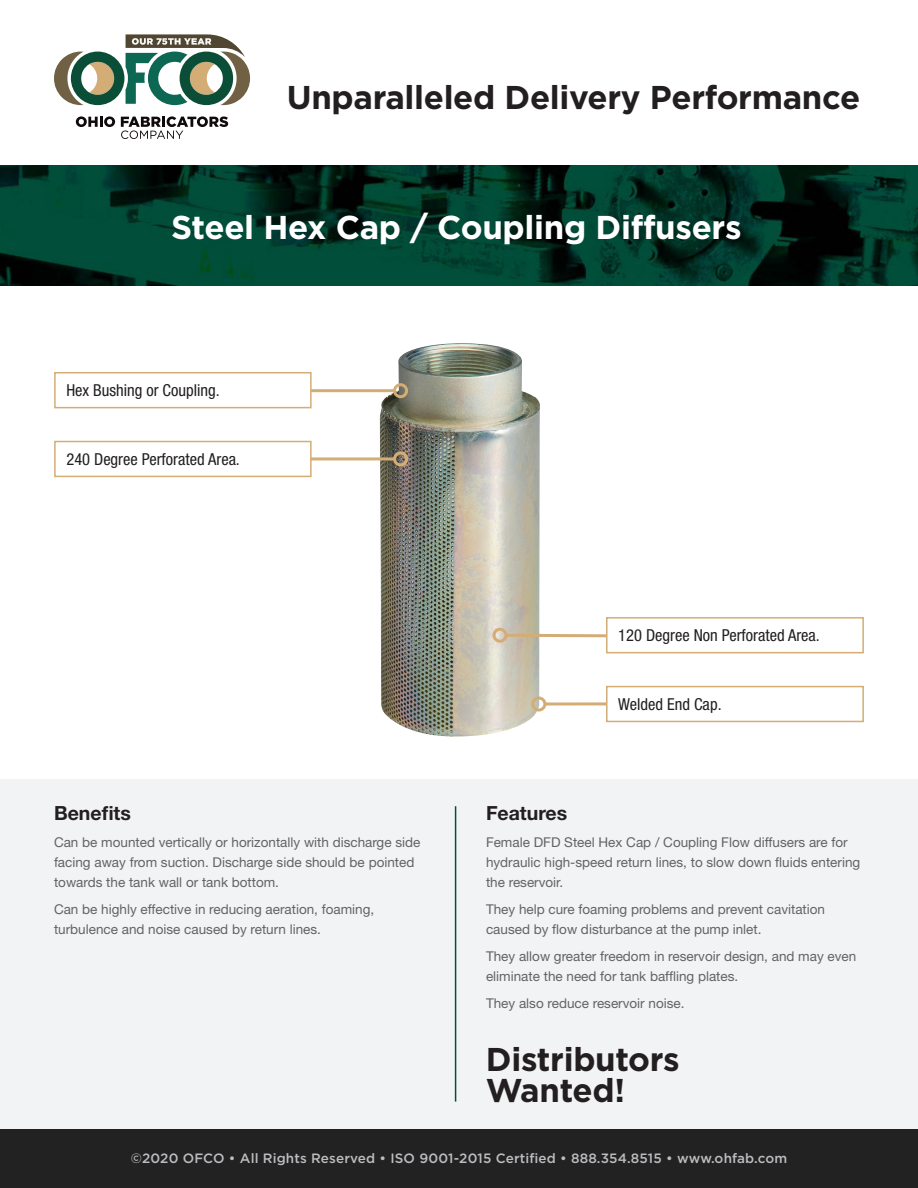
<style>
.page{position:relative;width:918px;height:1188px;background:#fff}
.page>*{position:absolute;margin:0;border:0;box-sizing:border-box;transform-origin:0 0}
.t1{font:700 33px/30.6px "Gotham";letter-spacing:-.01em;color:#231f20}
.t2{font:700 33px "Gotham";letter-spacing:-.01em;color:#fff}
.t3{font:700 19.5px "Helvetica Neue LT Std";color:#231f20}
.t4{font:condensed 16.5px "Helvetica Neue LT Std";color:#231f20}
.t5{font:13.5px/19.8px "Helvetica Neue LT Std";color:#636366}
.t6{font:500 13.5px "Gotham";letter-spacing:.01em;color:#bcbdc0}
</style>
<div class="page">
<div style="left:0;top:1129px;width:918px;height:59px;background:#222"></div>
<img style="left:0;top:166px;width:918px;height:119px">
<div style="left:0;top:779px;width:918px;height:350px;background:#f2f3f4"></div>
<hr style="left:455px;top:806px;width:1px;height:296px;background:#0a4e39">
<svg style="left:76px;top:116px;width:39px;height:11px"></svg>
<svg style="left:121px;top:116px;width:107px;height:23px"></svg>
<svg style="left:54px;top:34px;width:196px;height:71px"></svg>
<img style="left:380px;top:343px;width:160px;height:394px">
<hr style="left:297px;top:457px;width:98px;height:3px;background:#d4ad76">
<div style="left:393px;top:451px;width:15px;height:15px;border:3px solid #d4ad76;border-radius:50%"></div>
<div style="left:55px;top:442px;width:256px;height:34px;background:#fff"></div>
<div style="left:54px;top:441px;width:258px;height:36px;border:2px solid #d4ad76"></div>
<hr style="left:208px;top:389px;width:187px;height:3px;background:#d4ad76">
<div style="left:393px;top:383px;width:15px;height:15px;border:3px solid #d4ad76;border-radius:50%"></div>
<div style="left:55px;top:373px;width:256px;height:35px;background:#fff"></div>
<div style="left:54px;top:372px;width:258px;height:36px;border:2px solid #d4ad76"></div>
<svg style="left:506px;top:632px;width:100px;height:7px"></svg>
<div style="left:492px;top:628px;width:15px;height:15px;border:3px solid #d4ad76;border-radius:50%"></div>
<svg style="left:546px;top:702px;width:60px;height:4px"></svg>
<div style="left:531px;top:697px;width:15px;height:15px;border:3px solid #d4ad76;border-radius:50%"></div>
<div style="left:606px;top:617px;width:258px;height:36px;border:2px solid #d4ad76"></div>
<div style="left:606px;top:686px;width:258px;height:36px;border:2px solid #d4ad76"></div>
<p class="t1" style="left:287px;top:81px;width:575px">Unparalleled Delivery Performance</p>
<p class="t2" style="left:171px;top:208px;width:572px">Steel Hex Cap / Coupling Diffusers</p>
<p class="t4" style="left:66px;top:381px;width:155px">Hex Bushing or Coupling.</p>
<p class="t4" style="left:66px;top:449px;width:175px">240 Degree Perforated Area.</p>
<p class="t3" style="left:54px;top:801px;width:78px">Benefits</p>
<p class="t5" style="left:54px;top:833px;width:368px">Can be mounted vertically or horizontally with discharge side facing away from suction. Discharge side should be pointed towards the tank wall or tank bottom.</p>
<p class="t5" style="left:54px;top:899px;width:322px">Can be highly effective in reducing aeration, foaming, turbulence and noise caused by return lines.</p>
<p class="t4" style="left:618px;top:626px;width:203px">120 Degree Non Perforated Area.</p>
<p class="t4" style="left:618px;top:695px;width:105px">Welded End Cap.</p>
<p class="t3" style="left:486px;top:801px;width:83px">Features</p>
<p class="t5" style="left:486px;top:833px;width:376px">Female DFD Steel Hex Cap / Coupling Flow diffusers are for hydraulic high-speed return lines, to slow down fluids entering the reservoir.</p>
<p class="t5" style="left:486px;top:899px;width:341px">They help cure foaming problems and prevent cavitation caused by flow disturbance at the pump inlet.</p>
<p class="t5" style="left:486px;top:946px;width:372px">They allow greater freedom in reservoir design, and may even eliminate the need for tank baffling plates.</p>
<p class="t5" style="left:486px;top:993px;width:200px">They also reduce reservoir noise.</p>
<p class="t1" style="left:486px;top:1043px;width:195px">Distributors<br>Wanted!</p>
<p class="t6" style="left:131px;top:1149px;width:658px">©2020 OFCO • All Rights Reserved • ISO 9001-2015 Certified • 888.354.8515 • www.ohfab.com</p>
</div>
